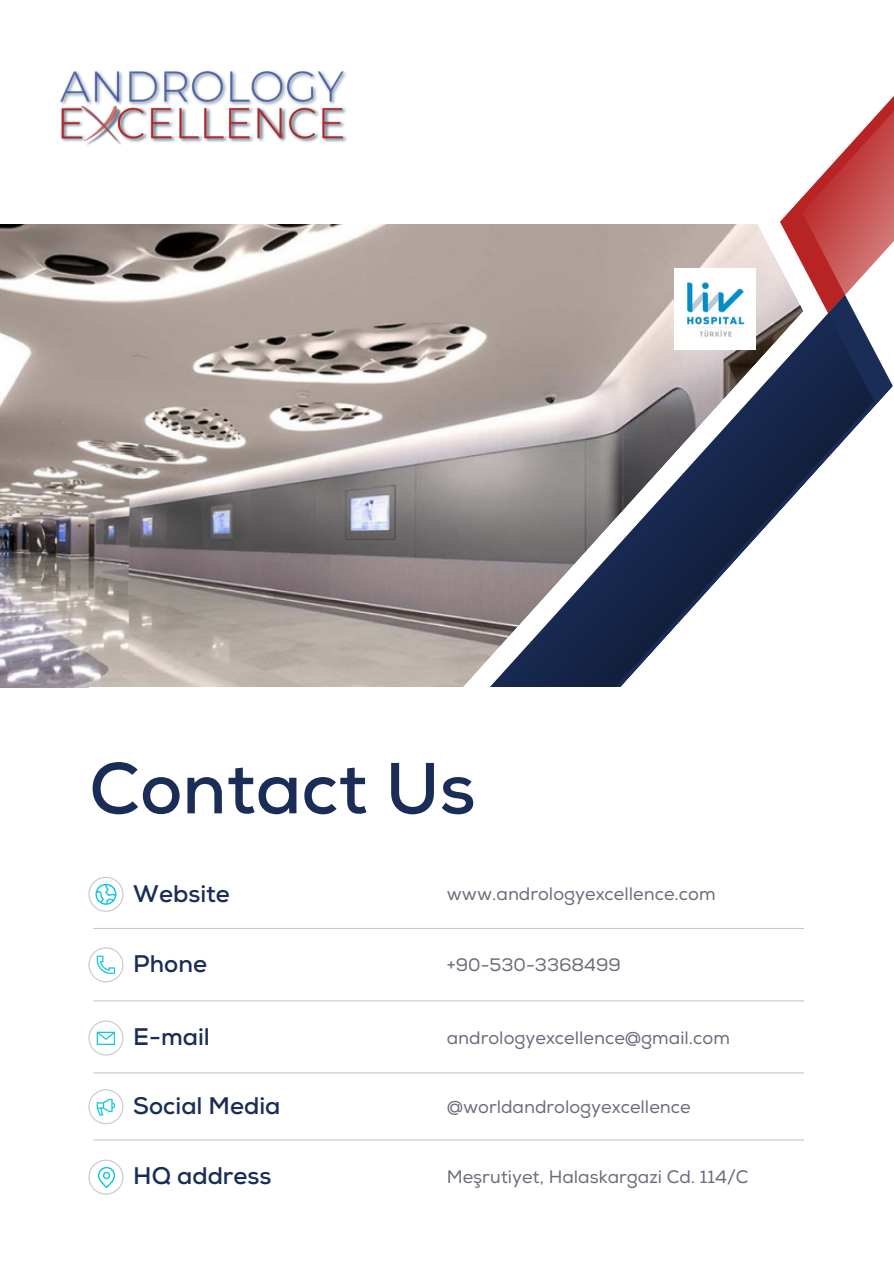
<style>
.page{position:relative;width:894px;height:1264px;background:#fff}
.page>*{position:absolute;margin:0;border:0;box-sizing:border-box;transform-origin:0 0}
.t1{font:700 72px "Nexa";color:#1a2d57}
.t2{font:700 24px "Nexa";color:#1a2d57}
.t3{font:18px "Nexa";color:#6f6a7b}
</style>
<div class="page">
<img style="left:0;top:225px;width:443px;height:462px">
<svg style="left:443px;top:224px;width:361px;height:705px"></svg>
<svg style="left:735px;top:224px;width:20px;height:45px"></svg>
<svg style="left:755px;top:97px;width:138px;height:198px"></svg>
<svg style="left:440px;top:295px;width:415px;height:511px;background:#b7a8a5"></svg>
<svg style="left:440px;top:313px;width:453px;height:491px"></svg>
<div style="left:89px;top:687px;width:666px;height:141px;background:#fff"></div>
<svg style="left:88px;top:876px;width:35px;height:35px"></svg>
<svg style="left:88px;top:947px;width:35px;height:35px"></svg>
<svg style="left:88px;top:1020px;width:35px;height:35px"></svg>
<svg style="left:88px;top:1089px;width:35px;height:35px"></svg>
<svg style="left:88px;top:1159px;width:35px;height:35px"></svg>
<hr style="left:94px;top:927px;width:709px;height:2px;background:#6c7382">
<hr style="left:94px;top:1000px;width:709px;height:1px;background:#6c7382">
<hr style="left:94px;top:1072px;width:709px;height:1px;background:#6c7382">
<hr style="left:94px;top:1139px;width:709px;height:1px;background:#6c7382">
<img style="left:60px;top:71px;width:287px;height:74px">
<img style="left:674px;top:269px;width:81px;height:81px">
<p class="t1" style="left:89px;top:745px;width:387px">Contact Us</p>
<p class="t2" style="left:133px;top:879px;width:98px">Website</p>
<p class="t2" style="left:133px;top:949px;width:75px">Phone</p>
<h1 class="t3" style="left:446px;top:883px;width:270px">www.andrologyexcellence.com</h1>
<p class="t3" style="left:446px;top:953px;width:176px">+90-530-3368499</p>
<h2 class="t2" style="left:133px;top:1022px;width:78px">E-mail</h2>
<p class="t3" style="left:446px;top:1027px;width:284px">andrologyexcellence@gmail.com</p>
<h2 class="t2" style="left:133px;top:1091px;width:149px">Social Media</h2>
<p class="t3" style="left:446px;top:1095px;width:245px">@worldandrologyexcellence</p>
<p class="t2" style="left:133px;top:1161px;width:140px">HQ address</p>
<h2 class="t3" style="left:446px;top:1166px;width:303px">Meşrutiyet, Halaskargazi Cd. 114/C</h2>
</div>
